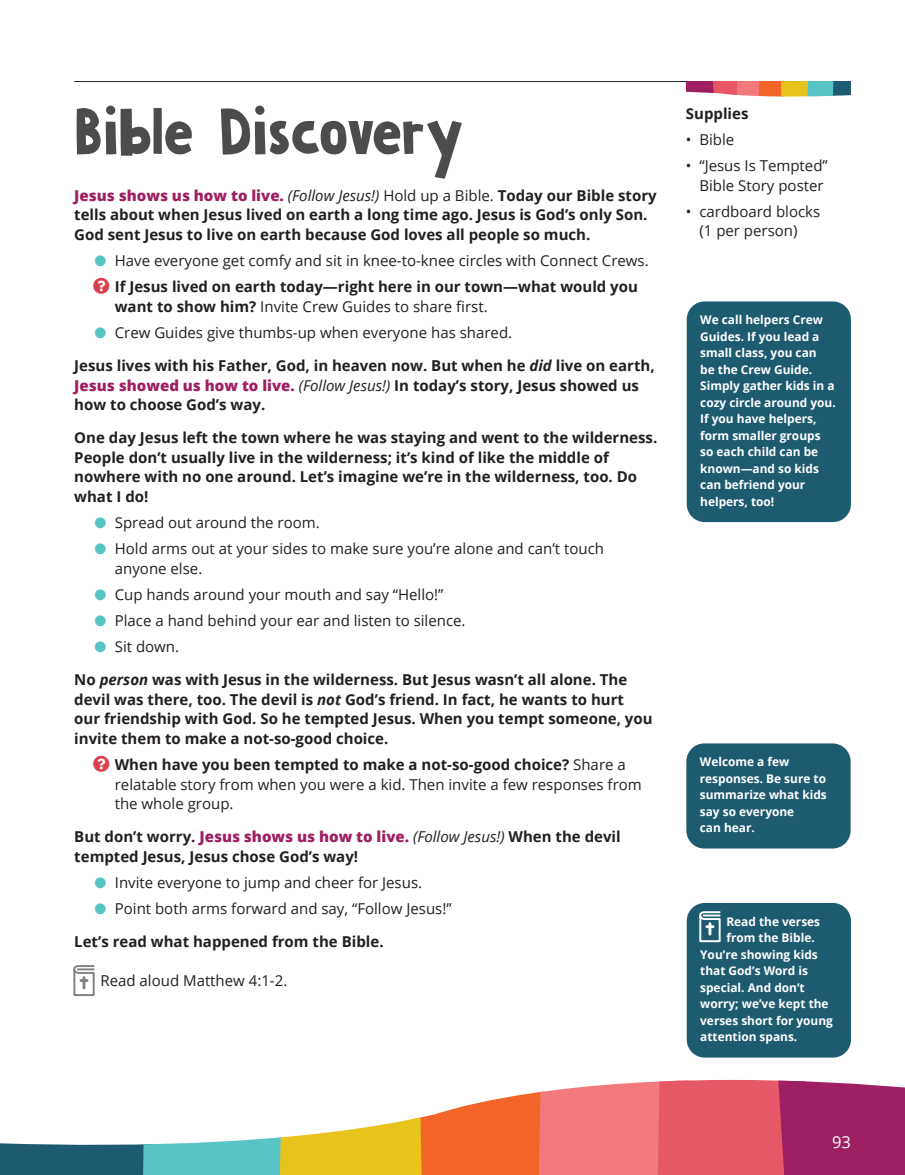
<style>
.page{position:relative;width:905px;height:1175px;background:#fff}
.page>*{position:absolute;margin:0;border:0;box-sizing:border-box;transform-origin:0 0}
.t1{font:700 63px "Aniara";color:#4b4c4d}
.t2{font:16.5px "Open Sans";color:#fff}
.t3{font:700 15px/19.5px "Open Sans";color:#231f20}
.t4{font:15px/19.5px "Open Sans";color:#231f20}
.t5{font:700 12px/16.5px "Open Sans";color:#fff}
.s1{font-weight:800;color:#9e1f62}
.s2{font-weight:400;font-style:italic}
.s3{font-weight:400}
.s4{color:#59c4c6}
.s5{font-weight:700}
.s6{font-style:italic}
</style>
<div class="page">
<hr style="left:74px;top:81px;width:776px;height:1px;background:#231f20">
<svg style="left:686px;top:81px;width:164px;height:16px;background:#bb8b75"></svg>
<svg style="left:73px;top:965px;width:22px;height:31px"></svg>
<div style="left:686px;top:301px;width:164px;height:221px;background:#1d5b71;border-radius:18px"></div>
<div style="left:686px;top:743px;width:164px;height:105px;background:#1d5b71;border-radius:18px"></div>
<div style="left:686px;top:903px;width:164px;height:154px;background:#1d5b71;border-radius:18px"></div>
<svg style="left:699px;top:911px;width:22px;height:32px"></svg>
<svg style="left:0;top:1079px;width:904px;height:95px"></svg>
<h1 class="t1" style="left:74px;top:91px;width:391px">Bible Discovery</h1>
<p class="t3" style="left:74px;top:185px;width:584px"><span class="s1">Jesus shows us how to live.</span> <span class="s2">(Follow Jesus!)</span> <span class="s3">Hold up a Bible.</span> Today our Bible story tells about when Jesus lived on earth a long time ago. Jesus is God’s only Son.<br>God sent Jesus to live on earth because God loves all people so much.</p>
<p class="t4" style="left:115px;top:247px;width:535px;line-height:26.2px;text-indent:-20px"><span class="s4">●</span> Have everyone get comfy and sit in knee-to-knee circles with Connect Crews.<br><span class="s5">If Jesus lived on earth today—right here in our town—what would you</span></p>
<p class="t4" style="left:115px;top:296px;width:374px"><span class="s5">want to show him?</span> Invite Crew Guides to share first.</p>
<p class="t4" style="left:94px;top:322px;width:419px"><span class="s4">●</span> Crew Guides give thumbs-up when everyone has shared.</p>
<p class="t3" style="left:74px;top:355px;width:582px">Jesus lives with his Father, God, in heaven now. But when he <span class="s6">did</span> live on earth,<br><span class="s1">Jesus showed us how to live.</span> <span class="s2">(Follow Jesus!)</span> In today’s story, Jesus showed us how to choose God’s way.</p>
<p class="t3" style="left:74px;top:427px;width:584px">One day Jesus left the town where he was staying and went to the wilderness.<br>People don’t usually live in the wilderness; it’s kind of like the middle of nowhere with no one around. Let’s imagine we’re in the wilderness, too. Do what I do!</p>
<p class="t4" style="left:94px;top:512px;width:227px"><span class="s4">●</span> Spread out around the room.</p>
<p class="t4" style="left:115px;top:538px;width:491px;text-indent:-20px"><span class="s4">●</span> Hold arms out at your sides to make sure you’re alone and can’t touch anyone else.</p>
<p class="t4" style="left:94px;top:584px;width:350px"><span class="s4">●</span> Cup hands around your mouth and say “Hello!”</p>
<p class="t4" style="left:94px;top:610px;width:372px"><span class="s4">●</span> Place a hand behind your ear and listen to silence.</p>
<p class="t4" style="left:94px;top:637px;width:86px"><span class="s4">●</span> Sit down.</p>
<p class="t3" style="left:74px;top:670px;width:580px">No <span class="s6">person</span> was with Jesus in the wilderness. But Jesus wasn’t all alone. The devil was there, too. The devil is <span class="s6">not</span> God’s friend. In fact, he wants to hurt our friendship with God. So he tempted Jesus. When you tempt someone, you invite them to make a not-so-good choice.</p>
<p class="t4" style="left:115px;top:754px;width:528px"><span class="s5">When have you been tempted to make a not-so-good choice?</span> Share a relatable story from when you were a kid. Then invite a few responses from the whole group.</p>
<p class="t3" style="left:74px;top:826px;width:548px">But don’t worry. <span class="s1">Jesus shows us how to live.</span> <span class="s2">(Follow Jesus!)</span> When the devil tempted Jesus, Jesus chose God’s way!</p>
<p class="t4" style="left:94px;top:872px;width:329px"><span class="s4">●</span> Invite everyone to jump and cheer for Jesus.</p>
<p class="t4" style="left:94px;top:898px;width:358px"><span class="s4">●</span> Point both arms forward and say, “Follow Jesus!”</p>
<p class="t3" style="left:74px;top:931px;width:311px">Let’s read what happened from the Bible.</p>
<p class="t4" style="left:100px;top:970px;width:188px">Read aloud Matthew 4:1-2.</p>
<p class="t3" style="left:686px;top:103px;width:64px">Supplies</p>
<p class="t4" style="left:686px;top:129px;width:50px">• Bible</p>
<p class="t4" style="left:686px;top:156px;width:143px;text-align:right">• “Jesus Is Tempted”<br>Bible Story poster</p>
<p class="t4" style="left:699px;top:201px;width:122px;text-indent:-14px">• cardboard blocks (1 per person)</p>
<p class="t5" style="left:700px;top:311px;width:137px">We call helpers Crew<br>Guides. If you lead a small class, you can<br>be the Crew Guide.<br>Simply gather kids in a cozy circle around you.<br>If you have helpers, form smaller groups so each child can be known—and so kids can befriend your helpers, too!</p>
<p class="t5" style="left:699px;top:753px;width:128px">Welcome a few responses. Be sure to summarize what kids say so everyone<br>can hear.</p>
<p class="t5" style="left:726px;top:912px;width:95px">Read the verses</p>
<p class="t5" style="left:726px;top:929px;width:90px">from the Bible.</p>
<p class="t5" style="left:700px;top:945px;width:119px">You’re showing kids</p>
<p class="t5" style="left:700px;top:962px;width:109px">that God’s Word is</p>
<p class="t5" style="left:700px;top:978px;width:106px">special. And don’t</p>
<p class="t5" style="left:700px;top:995px;width:130px">worry; we’ve kept the</p>
<p class="t5" style="left:700px;top:1011px;width:134px">verses short for young</p>
<p class="t5" style="left:700px;top:1028px;width:99px">attention spans.</p>
<p class="t2" style="left:832px;top:1130px;width:20px">93</p>
</div>
